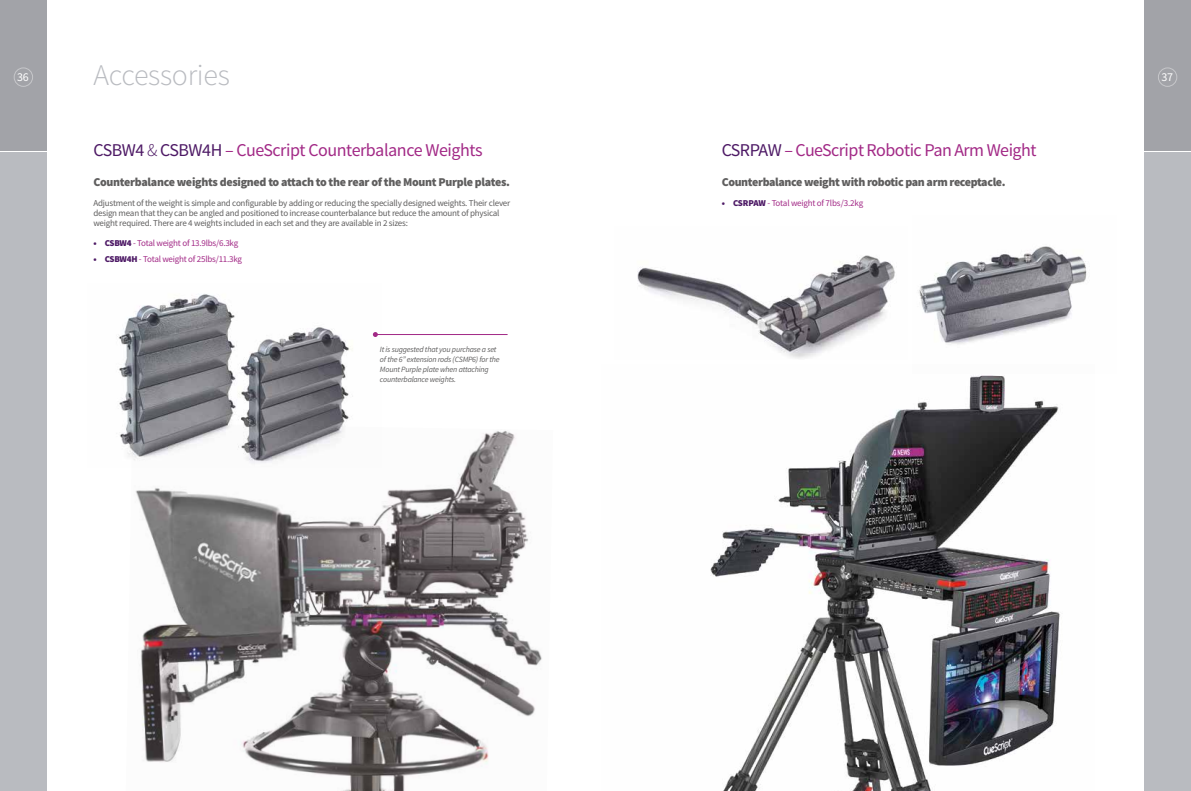
<style>
.page{position:relative;width:1191px;height:791px;background:#fff}
.page>*{position:absolute;margin:0;border:0;box-sizing:border-box;transform-origin:0 0}
.t1{font:300 30px "Source Sans Pro";letter-spacing:-.01em;color:#b9bbc0}
.t2{font:18px "Source Sans Pro";letter-spacing:-.03em;color:#a22986}
.t3{font:900 12px "Source Sans Pro";letter-spacing:-.03em;color:#5f5e5e}
.t4{font:12px "Source Sans Pro";color:#fff}
.t5{font:9px/10px "Source Sans Pro";letter-spacing:-.025em;color:#5f5e5e}
.t6{font:9px "Source Sans Pro";letter-spacing:-.025em;color:#a22986}
.t7{font:italic 8px/10px "Source Sans Pro";letter-spacing:-.025em;color:#5f5e5e}
.s1{color:#4d1965}
.s2{font-weight:300;color:#4d1965}
.s3{font-weight:900;color:#4d1965}
</style>
<div class="page">
<div style="left:1144px;top:0;width:47px;height:791px;background:#b9bbc0"></div>
<div style="left:1144px;top:0;width:47px;height:152px;background:#a2a3a8"></div>
<hr style="left:1144px;top:152px;width:47px;height:1px;background:#fff">
<div style="left:0;top:0;width:47px;height:791px;background:#b9bbc0"></div>
<div style="left:0;top:0;width:47px;height:152px;background:#a2a3a8"></div>
<hr style="left:0;top:152px;width:47px;height:1px;background:#fff">
<div style="left:1157px;top:67px;width:20px;height:20px;border:1px solid #fff;border-radius:50%"></div>
<div style="left:14px;top:67px;width:19px;height:20px;border:1px solid #fff;border-radius:50%"></div>
<img style="left:117px;top:294px;width:256px;height:151px">
<img style="left:126px;top:423px;width:416px;height:368px">
<img style="left:918px;top:246px;width:169px;height:99px">
<img style="left:637px;top:255px;width:258px;height:104px">
<img style="left:710px;top:375px;width:350px;height:416px">
<hr style="left:375px;top:334px;width:132px;height:1px;background:#a22986">
<svg style="left:373px;top:332px;width:5px;height:5px"></svg>
<h3 class="t4" style="left:17px;top:70px;width:13px">36</h3>
<h1 class="t1" style="left:93px;top:57px;width:138px">Accessories</h1>
<h2 class="t2" style="left:93px;top:139px;width:391px"><span class="s1">CSBW4</span> <span class="s2">&amp;</span> <span class="s1">CSBW4H</span> – CueScript Counterbalance Weights</h2>
<h3 class="t3" style="left:93px;top:174px;width:418px">Counterbalance weights designed to attach to the rear of the Mount Purple plates.</h3>
<p class="t5" style="left:93px;top:198px;width:418px">Adjustment of the weight is simple and configurable by adding or reducing the specially designed weights. Their clever design mean that they can be angled and positioned to increase counterbalance but reduce the amount of physical weight required. There are 4 weights included in each set and they are available in 2 sizes:</p>
<p class="t6" style="left:93px;top:237px;width:146px"><span class="s3">• CSBW4</span> - Total weight of 13.9lbs/6.3kg</p>
<p class="t6" style="left:93px;top:253px;width:150px"><span class="s3">• CSBW4H</span> - Total weight of 25lbs/11.3kg</p>
<p class="t7" style="left:380px;top:344px;width:121px">It is suggested that you purchase a set of the 6” extension rods (CSMP6) for the Mount Purple plate when attaching counterbalance weights.</p>
<h2 class="t2" style="left:721px;top:139px;width:316px"><span class="s1">CSRPAW</span> – CueScript Robotic Pan Arm Weight</h2>
<h3 class="t3" style="left:721px;top:174px;width:285px">Counterbalance weight with robotic pan arm receptacle.</h3>
<p class="t6" style="left:721px;top:197px;width:143px"><span class="s3">• CSRPAW</span> - Total weight of 7lbs/3.2kg</p>
<h3 class="t4" style="left:1161px;top:70px;width:13px">37</h3>
</div>
